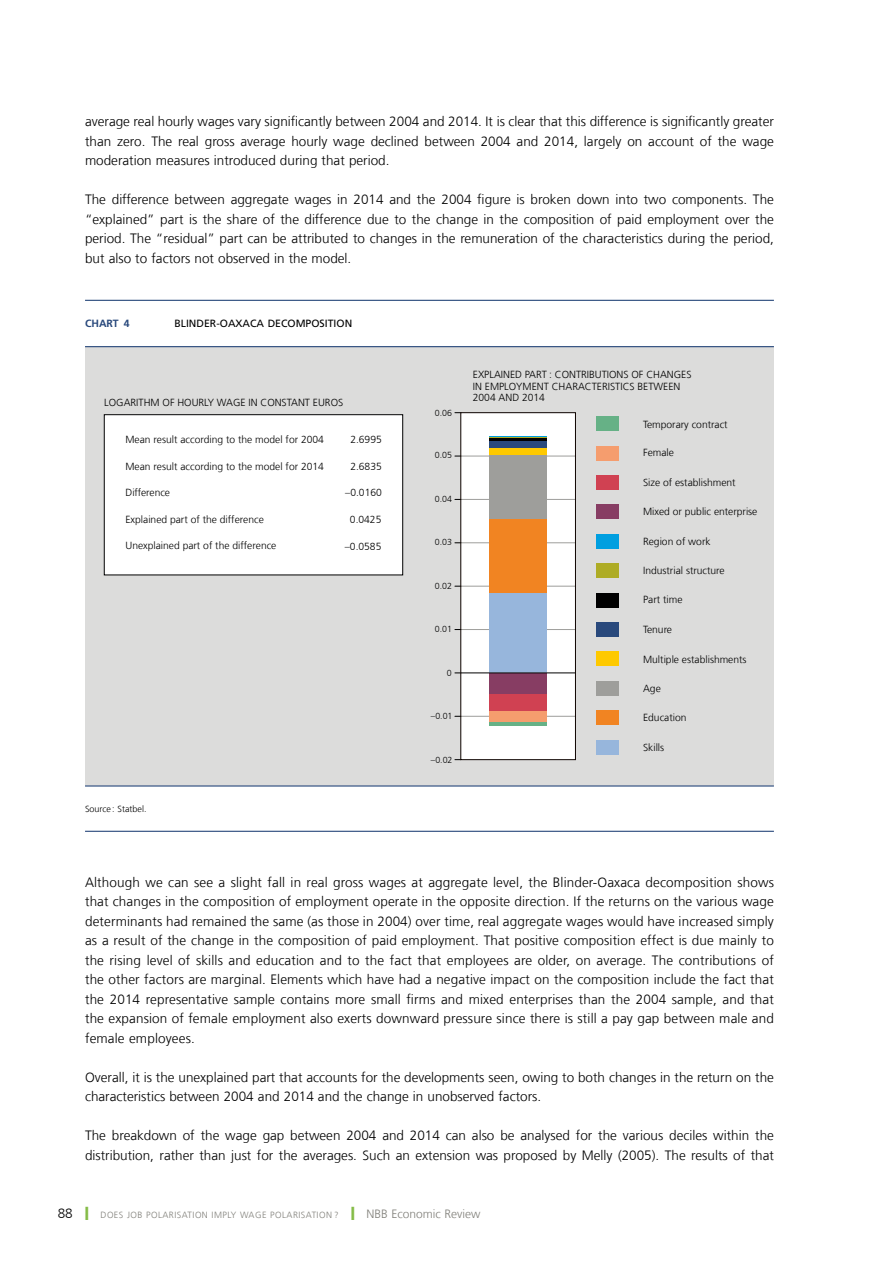
<style>
.page{position:relative;width:893px;height:1263px;background:#fff}
.page>*{position:absolute;margin:0;border:0;box-sizing:border-box;transform-origin:0 0}
.t1{font:300 13.5px/19.5px "Frutiger LT Com";color:#000;text-align:justify}
.t2{font:300 12px "Frutiger LT Com";color:#81807a}
.t3{font:10.5px "Frutiger LT Com";color:#000}
.t4{font:700 10.5px "Frutiger LT Com";color:#29497c}
.t5{font:300 10.35px/11.7px "Frutiger LT Com";color:#000}
.t6{font:300 9px "Frutiger LT Com";color:#81807a}
.t7{font:300 9px "Frutiger LT Com";color:#000}
.t8{font:300 8.85px "Frutiger LT Com";color:#000}
.s1{font-size:13.5px;color:#000}
.s2{color:#85bc48}
.s3{font-size:9px}
</style>
<div class="page">
<div style="left:85px;top:347px;width:689px;height:439px;background:#dcdcdb"></div>
<hr style="left:85px;top:300px;width:689px;height:1px;background:#29497c">
<hr style="left:85px;top:346px;width:689px;height:1px;background:#29497c">
<hr style="left:85px;top:785px;width:689px;height:1px;background:#29497c">
<hr style="left:85px;top:831px;width:689px;height:1px;background:#29497c">
<div style="left:104px;top:415px;width:299px;height:160px;background:#fff"></div>
<div style="left:461px;top:413px;width:114px;height:347px;background:#fff"></div>
<hr style="left:461px;top:716px;width:114px;height:1px;background:#9e9e9b">
<hr style="left:461px;top:629px;width:114px;height:1px;background:#9e9e9b">
<hr style="left:461px;top:586px;width:114px;height:1px;background:#9e9e9b">
<hr style="left:461px;top:542px;width:114px;height:1px;background:#9e9e9b">
<hr style="left:461px;top:499px;width:114px;height:1px;background:#9e9e9b">
<hr style="left:461px;top:456px;width:114px;height:1px;background:#9e9e9b">
<div style="left:489px;top:721px;width:58px;height:5px;background:#66b186"></div>
<div style="left:489px;top:711px;width:58px;height:10px;background:#f59d6e"></div>
<div style="left:489px;top:693px;width:58px;height:18px;background:#d04152"></div>
<div style="left:489px;top:673px;width:58px;height:20px;background:#873d63"></div>
<div style="left:489px;top:592px;width:58px;height:81px;background:#97b6dc"></div>
<div style="left:489px;top:519px;width:58px;height:73px;background:#f18422"></div>
<div style="left:489px;top:455px;width:58px;height:64px;background:#9e9e9b"></div>
<div style="left:489px;top:447px;width:58px;height:8px;background:#fec900"></div>
<div style="left:489px;top:441px;width:58px;height:6px;background:#29497c"></div>
<hr style="left:489px;top:438px;width:58px;height:3px;background:#000">
<hr style="left:489px;top:436px;width:58px;height:2px;background:#aeac25">
<hr style="left:489px;top:436px;width:58px;height:1px;background:#009fe0">
<hr style="left:461px;top:672px;width:114px;height:1px;background:#000">
<div style="left:597px;top:740px;width:22px;height:14px;background:#97b6dc"></div>
<div style="left:597px;top:710px;width:22px;height:15px;background:#f18422"></div>
<div style="left:597px;top:681px;width:22px;height:15px;background:#9e9e9b"></div>
<div style="left:597px;top:652px;width:22px;height:14px;background:#fec900"></div>
<div style="left:597px;top:622px;width:22px;height:15px;background:#29497c"></div>
<div style="left:597px;top:593px;width:22px;height:14px;background:#000"></div>
<div style="left:597px;top:563px;width:22px;height:15px;background:#aeac25"></div>
<div style="left:597px;top:534px;width:22px;height:15px;background:#009fe0"></div>
<div style="left:597px;top:505px;width:22px;height:14px;background:#873d63"></div>
<div style="left:597px;top:475px;width:22px;height:15px;background:#d04152"></div>
<div style="left:597px;top:446px;width:22px;height:14px;background:#f59d6e"></div>
<div style="left:597px;top:416px;width:22px;height:15px;background:#66b186"></div>
<div style="left:104px;top:414px;width:299px;height:161px;border:1px solid #000"></div>
<div style="left:460px;top:412px;width:116px;height:348px;border:1px solid #0e0400"></div>
<p class="t1" style="left:85px;top:111px;width:690px">average real hourly wages vary significantly between 2004 and 2014. It is clear that this difference is significantly greater than zero. The real gross average hourly wage declined between 2004 and 2014, largely on account of the wage moderation measures introduced during that period.</p>
<p class="t1" style="left:85px;top:189px;width:690px">The difference between aggregate wages in 2014 and the 2004 figure is broken down into two components. The “explained” part is the share of the difference due to the change in the composition of paid employment over the period. The “residual” part can be attributed to changes in the remuneration of the characteristics during the period, but also to factors not observed in the model.</p>
<p class="t4" style="left:85px;top:317px;width:46px">Chart 4</p>
<p class="t3" style="left:174px;top:317px;width:179px">BLINDER-OAXACA DECOMPOSITION</p>
<p class="t5" style="left:104px;top:396px;width:240px">LOGARITHM OF HOURLY WAGE IN CONSTANT EUROS</p>
<p class="t5" style="left:126px;top:434px;width:200px">Mean result according to the model for 2004</p>
<p class="t5" style="left:350px;top:434px;width:33px">2.6995</p>
<p class="t5" style="left:126px;top:460px;width:200px">Mean result according to the model for 2014</p>
<p class="t5" style="left:350px;top:460px;width:33px">2.6835</p>
<p class="t5" style="left:126px;top:487px;width:46px">Difference</p>
<p class="t5" style="left:126px;top:513px;width:140px">Explained part of the difference</p>
<p class="t5" style="left:126px;top:540px;width:152px">Unexplained part of the difference</p>
<p class="t5" style="left:345px;top:487px;width:38px">–0.0160</p>
<p class="t5" style="left:350px;top:513px;width:33px">0.0425</p>
<p class="t5" style="left:345px;top:540px;width:38px">–0.0585</p>
<p class="t7" style="left:85px;top:803px;width:63px">Source : Statbel.</p>
<p class="t8" style="left:435px;top:407px;width:19px">0.06</p>
<p class="t8" style="left:435px;top:450px;width:19px">0.05</p>
<p class="t8" style="left:435px;top:494px;width:19px">0.04</p>
<p class="t8" style="left:435px;top:537px;width:19px">0.03</p>
<p class="t8" style="left:435px;top:581px;width:19px">0.02</p>
<p class="t8" style="left:435px;top:623px;width:19px">0.01</p>
<p class="t8" style="left:447px;top:667px;width:6px">0</p>
<p class="t8" style="left:431px;top:710px;width:23px">–0.01</p>
<p class="t8" style="left:431px;top:754px;width:23px">–0.02</p>
<p class="t5" style="left:473px;top:368px;width:220px">EXPLAINED PART : CONTRIBUTIONS OF CHANGES<br>IN EMPLOYMENT CHARACTERISTICS BETWEEN<br>2004 AND 2014</p>
<p class="t5" style="left:643px;top:418px;width:86px">Temporary contract</p>
<p class="t5" style="left:643px;top:447px;width:32px">Female</p>
<p class="t5" style="left:643px;top:476px;width:94px">Size of establishment</p>
<p class="t5" style="left:643px;top:506px;width:116px">Mixed or public enterprise</p>
<p class="t5" style="left:643px;top:536px;width:69px">Region of work</p>
<p class="t5" style="left:643px;top:564px;width:83px">Industrial structure</p>
<p class="t5" style="left:643px;top:594px;width:41px">Part time</p>
<p class="t5" style="left:643px;top:623px;width:30px">Tenure</p>
<p class="t5" style="left:643px;top:653px;width:105px">Multiple establishments</p>
<p class="t5" style="left:643px;top:682px;width:19px">Age</p>
<p class="t5" style="left:643px;top:711px;width:45px">Education</p>
<p class="t5" style="left:643px;top:741px;width:23px">Skills</p>
<p class="t1" style="left:85px;top:872px;width:690px">Although we can see a slight fall in real gross wages at aggregate level, the Blinder-Oaxaca decomposition shows that changes in the composition of employment operate in the opposite direction. If the returns on the various wage determinants had remained the same (as those in 2004) over time, real aggregate wages would have increased simply as a result of the change in the composition of paid employment. That positive composition effect is due mainly to the rising level of skills and education and to the fact that employees are older, on average. The contributions of the other factors are marginal. Elements which have had a negative impact on the composition include the fact that the 2014 representative sample contains more small firms and mixed enterprises than the 2004 sample, and that the expansion of female employment also exerts downward pressure since there is still a pay gap between male and female employees.</p>
<p class="t1" style="left:85px;top:1067px;width:690px">Overall, it is the unexplained part that accounts for the developments seen, owing to both changes in the return on the characteristics between 2004 and 2014 and the change in unobserved factors.</p>
<p class="t1" style="left:85px;top:1125px;width:690px">The breakdown of the wage gap between 2004 and 2014 can also be analysed for the various deciles within the distribution, rather than just for the averages. Such an extension was proposed by Melly (2005). The results of that</p>
<p class="t6" style="left:58px;top:1209px;width:56px"><span class="s1">88</span> <span class="s2">❙</span> Does</p>
<p class="t6" style="left:127px;top:1209px;width:6px">job</p>
<p class="t6" style="left:146px;top:1209px;width:7px">polarisation</p>
<p class="t6" style="left:212px;top:1209px;width:6px">imply</p>
<p class="t6" style="left:240px;top:1209px;width:8px">wage</p>
<p class="t6" style="left:270px;top:1209px;width:6px">polarisation</p>
<p class="t2" style="left:334px;top:1206px;width:148px"><span class="s3">?</span> <span class="s2">❙</span> NBB Economic Review</p>
</div>
